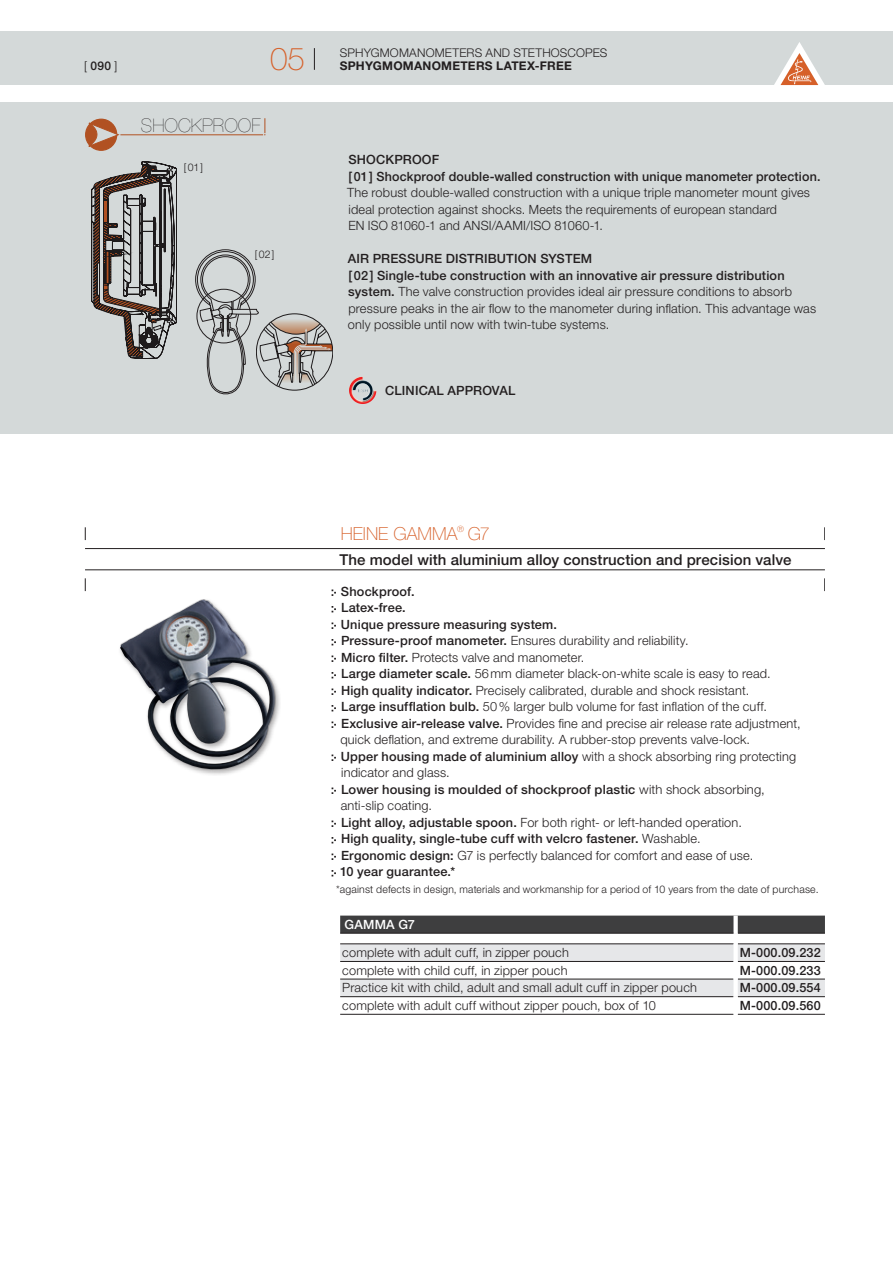
<style>
.page{position:relative;width:893px;height:1263px;background:#fff}
.page>*{position:absolute;margin:0;border:0;box-sizing:border-box;transform-origin:0 0}
.t1{font:100 31.5px "Helvetica Neue LT Std";color:#d66029}
.t2{font:200 18.75px "Helvetica Neue LT Std";color:#231f20}
.t3{font:100 18px "Helvetica Neue LT Std";color:#d66029}
.Produkt_subline{font:500 15px "Helvetica Neue LT Std";letter-spacing:.005em;color:#231f20}
.Einleitung{font:300 12.75px/16.5px "Helvetica Neue LT Std";letter-spacing:.01em;color:#231f20}
.Bullet{font:300 12.75px/16.5px "Helvetica Neue LT Std";letter-spacing:.01em;color:#231f20}
.Bullet-2{font:500 12.75px/16.5px "Helvetica Neue LT Std";letter-spacing:.015em;color:#231f20}
.Einleitung-2{font:500 12.75px "Helvetica Neue LT Std";letter-spacing:.01em;color:#231f20}
.Einleitung-3{font:500 12.75px "Helvetica Neue LT Std";letter-spacing:.02em;color:#fff}
.Kolumnentitel{font:300 12px "Helvetica Neue LT Std";letter-spacing:.015em;color:#231f20}
.Kolumnentitel-2{font:700 12px "Helvetica Neue LT Std";letter-spacing:.02em;color:#231f20}
.t4{font:500 12px "Helvetica Neue LT Std";color:#231f20}
.Bullet-3{font:300 10.5px "Helvetica Neue LT Std";letter-spacing:.02em;color:#231f20}
.Einleitung-4{font:300 10.5px "Helvetica Neue LT Std";color:#231f20}
.s1{font-weight:300}
.s2{font-weight:500}
</style>
<div class="page">
<div style="left:0;top:32px;width:893px;height:53px;background:#d4d9d9"></div>
<svg style="left:314px;top:48px;width:1px;height:22px"></svg>
<svg style="left:774px;top:42px;width:51px;height:43px"></svg>
<div style="left:118px;top:597px;width:163px;height:179px;background:#231f20;opacity:.35"></div>
<img style="left:119px;top:599px;width:161px;height:173px">
<div style="left:0;top:102px;width:893px;height:332px;background:#d4d9d9"></div>
<svg style="left:92px;top:162px;width:85px;height:197px"></svg>
<svg style="left:195px;top:250px;width:138px;height:144px"></svg>
<div style="left:256px;top:314px;width:77px;height:76px;border:1px solid #231f20;border-radius:50%"></div>
<div style="left:86px;top:119px;width:31px;height:31px;background:#b15122;border-radius:50%"></div>
<div style="left:85px;top:119px;width:32px;height:32px;border:1px solid #d66029;border-radius:50%"></div>
<svg style="left:86px;top:123px;width:33px;height:25px"></svg>
<hr style="left:120px;top:135px;width:143px;height:1px;background:#d66029">
<svg style="left:264px;top:118px;width:2px;height:17px"></svg>
<svg style="left:350px;top:377px;width:13px;height:8px"></svg>
<hr style="left:85px;top:548px;width:740px;height:1px;background:#231f20">
<hr style="left:85px;top:570px;width:740px;height:1px;background:#231f20">
<svg style="left:85px;top:527px;width:1px;height:13px"></svg>
<svg style="left:85px;top:578px;width:1px;height:13px"></svg>
<svg style="left:824px;top:527px;width:1px;height:13px"></svg>
<svg style="left:824px;top:578px;width:1px;height:13px"></svg>
<svg style="left:332px;top:589px;width:4px;height:7px"></svg>
<svg style="left:332px;top:606px;width:4px;height:6px"></svg>
<svg style="left:332px;top:622px;width:4px;height:7px"></svg>
<svg style="left:332px;top:639px;width:4px;height:6px"></svg>
<svg style="left:332px;top:655px;width:4px;height:7px"></svg>
<svg style="left:332px;top:672px;width:4px;height:6px"></svg>
<svg style="left:332px;top:688px;width:4px;height:7px"></svg>
<svg style="left:332px;top:705px;width:4px;height:6px"></svg>
<svg style="left:332px;top:721px;width:4px;height:7px"></svg>
<svg style="left:332px;top:754px;width:4px;height:7px"></svg>
<svg style="left:332px;top:787px;width:4px;height:7px"></svg>
<svg style="left:332px;top:820px;width:4px;height:7px"></svg>
<svg style="left:332px;top:837px;width:4px;height:6px"></svg>
<svg style="left:332px;top:853px;width:4px;height:7px"></svg>
<svg style="left:332px;top:870px;width:4px;height:6px"></svg>
<svg style="left:340px;top:915px;width:485px;height:18px;background:#444344"></svg>
<svg style="left:340px;top:944px;width:485px;height:52px"></svg>
<hr style="left:738px;top:933px;width:87px;height:1px;background:#231f20">
<hr style="left:738px;top:943px;width:87px;height:1px;background:#231f20">
<hr style="left:340px;top:961px;width:393px;height:1px;background:#231f20">
<hr style="left:738px;top:961px;width:87px;height:1px;background:#231f20">
<hr style="left:340px;top:979px;width:393px;height:1px;background:#231f20">
<hr style="left:738px;top:979px;width:87px;height:1px;background:#231f20">
<hr style="left:340px;top:996px;width:393px;height:1px;background:#231f20">
<hr style="left:738px;top:996px;width:87px;height:1px;background:#231f20">
<hr style="left:738px;top:1014px;width:87px;height:1px;background:#231f20">
<div style="left:733px;top:915px;width:5px;height:18px;background:#fff"></div>
<hr style="left:340px;top:933px;width:393px;height:1px;background:#231f20">
<hr style="left:340px;top:943px;width:393px;height:1px;background:#231f20">
<hr style="left:340px;top:1014px;width:393px;height:1px;background:#231f20">
<div style="left:733px;top:944px;width:5px;height:17px;background:#fff"></div>
<div style="left:733px;top:961px;width:5px;height:18px;background:#fff"></div>
<div style="left:733px;top:979px;width:5px;height:18px;background:#fff"></div>
<p class="t4" style="left:84px;top:58px;width:35px"><span class="s1">[</span> 090 <span class="s1">]</span></p>
<h1 class="t1" style="left:270px;top:41px;width:36px">05</h1>
<h2 class="t2" style="left:141px;top:114px;width:121px">SHOCKPROOF</h2>
<p class="Einleitung-4" style="left:184px;top:161px;width:21px">[01]</p>
<p class="Einleitung-4" style="left:255px;top:248px;width:21px">[02]</p>
<p class="Kolumnentitel" style="left:340px;top:45px;width:269px">SPHYGMOMANOMETERS AND STETHOSCOPES</p>
<p class="Kolumnentitel-2" style="left:340px;top:58px;width:234px">SPHYGMOMANOMETERS LATEX-FREE</p>
<p class="Einleitung-2" style="left:348px;top:152px;width:92px">SHOCKPROOF</p>
<p class="Einleitung" style="left:347px;top:168px;width:475px"><span class="s2">[01] Shockproof double-walled construction with unique manometer protection.<br></span>The robust double-walled construction with a unique triple manometer mount gives ideal protection against shocks. Meets the requirements of european standard<br>EN ISO 81060-1 and ANSI/AAMI/ISO 81060-1.</p>
<p class="Einleitung-2" style="left:348px;top:251px;width:246px">AIR PRESSURE DISTRIBUTION SYSTEM</p>
<p class="Einleitung" style="left:348px;top:267px;width:470px"><span class="s2">[02] Single-tube construction with an innovative air pressure distribution system.</span> The valve construction provides ideal air pressure conditions to absorb pressure peaks in the air flow to the manometer during inflation. This advantage was only possible until now with twin-tube systems.</p>
<p class="Einleitung-2" style="left:385px;top:383px;width:132px">CLINICAL APPROVAL</p>
<p class="t3" style="left:341px;top:523px;width:151px">HEINE GAMMA<sup>®</sup> G7</p>
<p class="Produkt_subline" style="left:339px;top:550px;width:453px">The model with aluminium alloy construction and precision valve</p>
<p class="Bullet-2" style="left:341px;top:583px;width:75px">Shockproof.</p>
<p class="Bullet-2" style="left:341px;top:599px;width:66px">Latex-free.</p>
<p class="Bullet-2" style="left:341px;top:616px;width:218px">Unique pressure measuring system.</p>
<p class="Bullet" style="left:341px;top:632px;width:349px"><span class="s2">Pressure-proof manometer.</span> Ensures durability and reliability.</p>
<p class="Bullet" style="left:341px;top:649px;width:245px"><span class="s2">Micro filter.</span> Protects valve and manometer.</p>
<p class="Bullet" style="left:341px;top:665px;width:431px"><span class="s2">Large diameter scale.</span> 56mm diameter black-on-white scale is easy to read.</p>
<p class="Bullet" style="left:341px;top:682px;width:410px"><span class="s2">High quality indicator.</span> Precisely calibrated, durable and shock resistant.</p>
<p class="Bullet" style="left:341px;top:698px;width:427px"><span class="s2">Large insufflation bulb.</span> 50% larger bulb volume for fast inflation of the cuff.</p>
<p class="Bullet" style="left:340px;top:715px;width:462px"><span class="s2">Exclusive air-release valve.</span> Provides fine and precise air release rate adjustment, quick deflation, and extreme durability. A rubber-stop prevents valve-lock.</p>
<p class="Bullet" style="left:341px;top:748px;width:457px"><span class="s2">Upper housing made of aluminium alloy</span> with a shock absorbing ring protecting indicator and glass.</p>
<p class="Bullet-2" style="left:341px;top:781px;width:426px">Lower housing is moulded of shockproof plastic <span class="s1">with shock absorbing, anti-slip coating.</span></p>
<p class="Bullet" style="left:341px;top:814px;width:402px"><span class="s2">Light alloy, adjustable spoon.</span> For both right- or left-handed operation.</p>
<p class="Bullet-2" style="left:341px;top:830px;width:361px">High quality, single-tube cuff with velcro fastener. <span class="s1">Washable.</span></p>
<p class="Bullet" style="left:341px;top:847px;width:414px"><span class="s2">Ergonomic design:</span> G7 is perfectly balanced for comfort and ease of use.</p>
<p class="Bullet-2" style="left:340px;top:863px;width:117px">10 year guarantee.*</p>
<p class="Bullet-3" style="left:336px;top:883px;width:484px">*against defects in design, materials and workmanship for a period of 10 years from the date of purchase.</p>
<p class="Einleitung-3" style="left:344px;top:917px;width:72px">GAMMA G7</p>
<p class="Einleitung" style="left:342px;top:944px;width:228px">complete with adult cuff, in zipper pouch</p>
<p class="Einleitung-2" style="left:740px;top:945px;width:82px">M-000.09.232</p>
<p class="Einleitung" style="left:342px;top:962px;width:227px">complete with child cuff, in zipper pouch</p>
<p class="Einleitung-2" style="left:740px;top:963px;width:82px">M-000.09.233</p>
<p class="Einleitung" style="left:342px;top:979px;width:356px">Practice kit with child, adult and small adult cuff in zipper pouch</p>
<p class="Einleitung-2" style="left:740px;top:980px;width:82px">M-000.09.554</p>
<p class="Einleitung" style="left:342px;top:997px;width:315px">complete with adult cuff without zipper pouch, box of 10</p>
<p class="Einleitung-2" style="left:740px;top:998px;width:82px">M-000.09.560</p>
</div>
